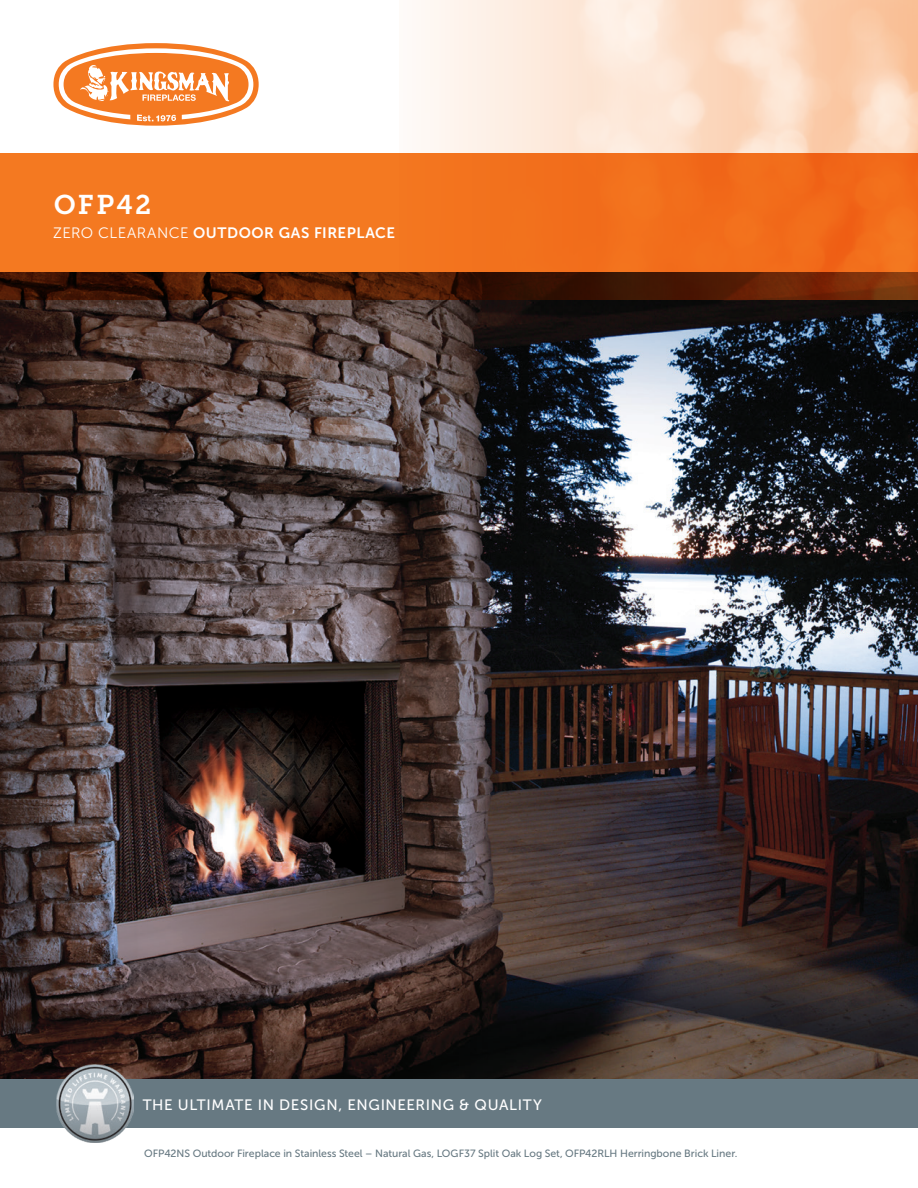
<style>
.page{position:relative;width:918px;height:1188px;background:#fff}
.page>*{position:absolute;margin:0;border:0;box-sizing:border-box;transform-origin:0 0}
.t1{font:27px "Museo Slab 700";letter-spacing:.08em;color:#fff}
.t2{font:15px "Museo Sans 500";letter-spacing:.045em;color:#fff}
.t3{font:15px "Museo Sans 700";letter-spacing:.035em;color:#fff}
.t4{font:10.5px "Museo Sans 500";letter-spacing:-.005em;color:#677982}
.s1{font-family:"Museo Sans 300"}
</style>
<div class="page">
<img style="left:0;top:300px;width:918px;height:779px">
<svg style="left:0;top:153px;width:918px;height:147px;fill:#f2711d"></svg>
<div style="left:0;top:1079px;width:918px;height:49px;background:#677982"></div>
<img style="left:56px;top:1065px;width:78px;height:77px">
<svg style="left:53px;top:43px;width:206px;height:83px"></svg>
<h1 class="t1" style="left:54px;top:189px;width:99px">OFP42</h1>
<h2 class="t3" style="left:53px;top:225px;width:343px"><span class="s1">ZERO CLEARANCE</span> OUTDOOR GAS FIREPLACE</h2>
<h2 class="t2" style="left:143px;top:1097px;width:401px">THE ULTIMATE IN DESIGN, ENGINEERING &amp; QUALITY</h2>
<p class="t4" style="left:144px;top:1147px;width:595px">OFP42NS Outdoor Fireplace in Stainless Steel – Natural Gas, LOGF37 Split Oak Log Set, OFP42RLH Herringbone Brick Liner.</p>
</div>
